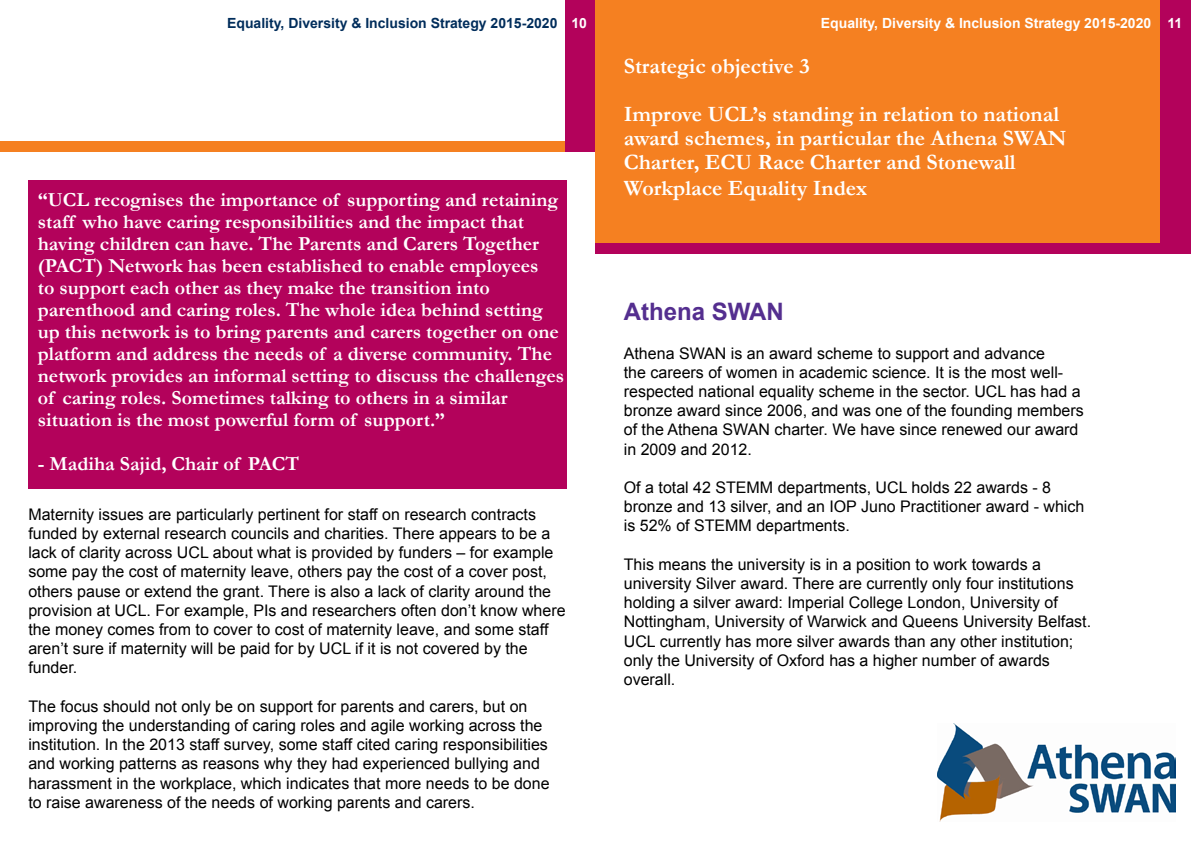
<style>
.page{position:relative;width:1191px;height:842px;background:#fff}
.page>*{position:absolute;margin:0;border:0;box-sizing:border-box;transform-origin:0 0}
.t1{font:700 24px "Arial";color:#542e8f}
.t2{font:700 22px/48px "Garamond";color:#fff}
.t3{font:700 20px/22px "Garamond";color:#fff}
.t4{font:16px/19.2px "Arial";color:#000}
.t5{font:700 14px "Arial";color:#002d5b}
.t6{font:700 14px "Arial";color:#fff}
.s1{color:#fff}
</style>
<div class="page">
<div style="left:28px;top:180px;width:539px;height:308px;background:#b3025b"></div>
<div style="left:0;top:142px;width:577px;height:10px;background:#f58021"></div>
<div style="left:564px;top:0;width:31px;height:152px;background:#b3025b"></div>
<div style="left:595px;top:0;width:596px;height:254px;background:#f58021"></div>
<div style="left:595px;top:244px;width:577px;height:10px;background:#b3025b"></div>
<div style="left:1160px;top:0;width:31px;height:254px;background:#b3025b"></div>
<img style="left:937px;top:724px;width:238px;height:98px">
<p class="t5" style="left:227px;top:14px;width:361px">Equality, Diversity &amp; Inclusion Strategy 2015-2020 <span class="s1">10</span></p>
<p class="t3" style="left:38px;top:189px;width:528px">“UCL recognises the importance of supporting and retaining staff who have caring responsibilities and the impact that having children can have. The Parents and Carers Together (PACT) Network has been established to enable employees<br>to support each other as they make the transition into parenthood and caring roles. The whole idea behind setting up this network is to bring parents and carers together on one platform and address the needs of a diverse community. The network provides an informal setting to discuss the challenges of caring roles. Sometimes talking to others in a similar situation is the most powerful form of support.”</p>
<p class="t3" style="left:38px;top:453px;width:263px">- Madiha Sajid, Chair of PACT</p>
<p class="t4" style="left:28px;top:505px;width:539px">Maternity issues are particularly pertinent for staff on research contracts funded by external research councils and charities. There appears to be a lack of clarity across UCL about what is provided by funders – for example some pay the cost of maternity leave, others pay the cost of a cover post, others pause or extend the grant. There is also a lack of clarity around the provision at UCL. For example, PIs and researchers often don’t know where the money comes from to cover to cost of maternity leave, and some staff aren’t sure if maternity will be paid for by UCL if it is not covered by the funder.</p>
<p class="t4" style="left:28px;top:697px;width:523px">The focus should not only be on support for parents and carers, but on improving the understanding of caring roles and agile working across the institution. In the 2013 staff survey, some staff cited caring responsibilities and working patterns as reasons why they had experienced bullying and harassment in the workplace, which indicates that more needs to be done to raise awareness of the needs of working parents and carers.</p>
<p class="t6" style="left:821px;top:14px;width:363px">Equality, Diversity &amp; Inclusion Strategy 2015-2020 11</p>
<h2 class="t2" style="left:624px;top:42px;width:437px">Strategic objective 3<br>Improve UCL’s standing in relation to national</h2>
<h2 class="t2" style="left:624px;top:126px;width:444px;line-height:24px">award schemes, in particular the Athena SWAN<br>Charter, ECU Race Charter and Stonewall</h2>
<h2 class="t2" style="left:624px;top:164px;width:245px">Workplace Equality Index</h2>
<h1 class="t1" style="left:624px;top:296px;width:162px">Athena SWAN</h1>
<p class="t4" style="left:624px;top:343px;width:461px">Athena SWAN is an award scheme to support and advance<br>the careers of women in academic science. It is the most well&shy;respected national equality scheme in the sector. UCL has had a bronze award since 2006, and was one of the founding members of the Athena SWAN charter. We have since renewed our award in 2009 and 2012.</p>
<p class="t4" style="left:624px;top:478px;width:462px">Of a total 42 STEMM departments, UCL holds 22 awards - 8 bronze and 13 silver, and an IOP Juno Practitioner award - which is 52% of STEMM departments.</p>
<p class="t4" style="left:624px;top:555px;width:469px">This means the university is in a position to work towards a university Silver award. There are currently only four institutions holding a silver award: Imperial College London, University of Nottingham, University of Warwick and Queens University Belfast.<br>UCL currently has more silver awards than any other institution; only the University of Oxford has a higher number of awards overall.</p>
</div>
